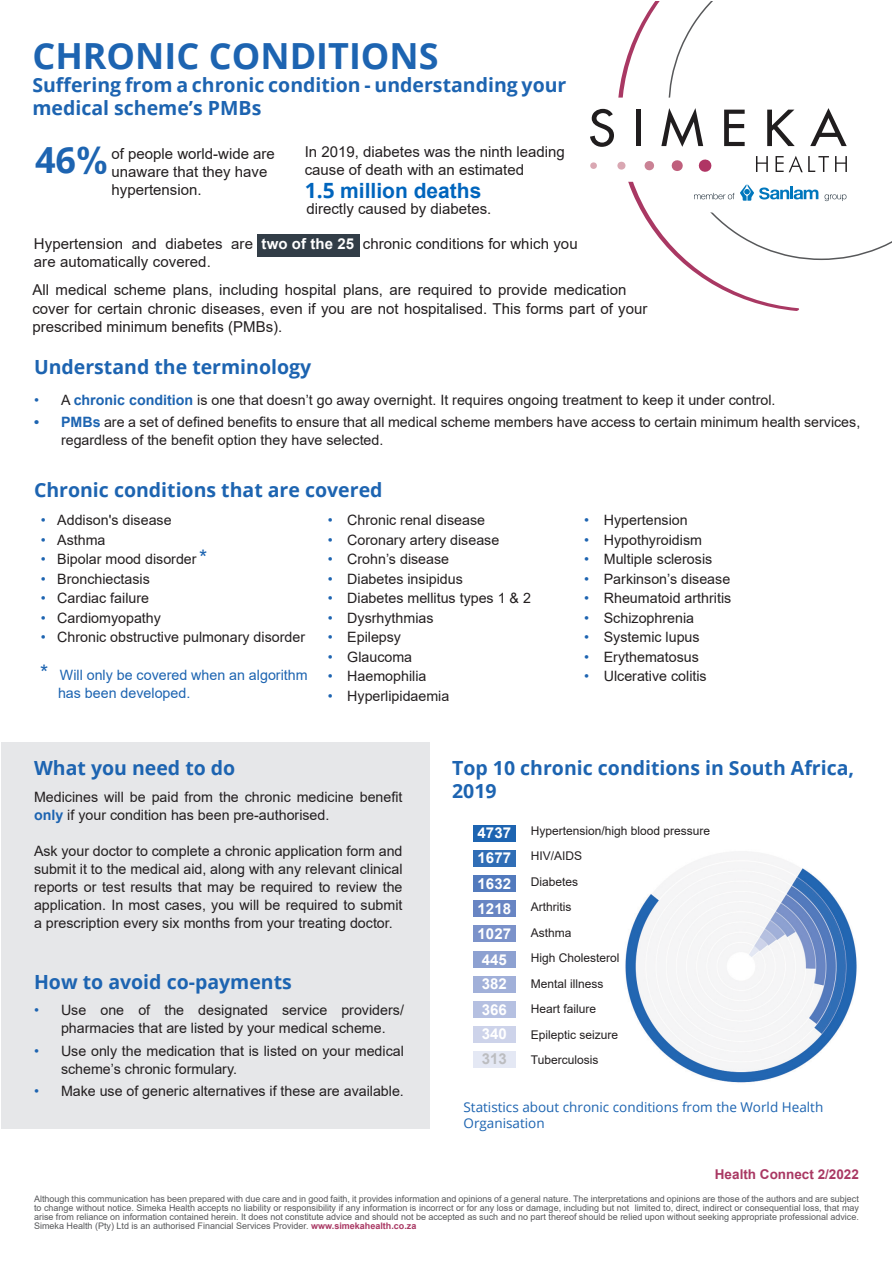
<style>
.page{position:relative;width:893px;height:1263px;background:#fff}
.page>*{position:absolute;margin:0;border:0;box-sizing:border-box;transform-origin:0 0}
.Heading_1{font:700 36px "Open Sans";color:#1d64b1}
.t1{font:700 21px "Arial";color:#0065bd}
.t2{font:21px "Arial";color:#1d64b1}
.Heading_2{font:700 19.5px/23.4px "Open Sans";color:#1d64b1}
.t3{font:15px/18px "Arial";color:#231f20}
.t4{font:700 15px "Arial";color:#fff}
.t5{font:700 15px "Arial";color:#bcbdc0}
.t6{font:14.25px/18px "Arial";color:#231f20}
.t7{font:14.25px/17.1px "Arial";color:#1d64b1}
.t8{font:13.5px/16.2px "Open Sans";color:#1d64b1}
.t9{font:700 13.5px "Arial";color:#a93863}
.t10{font:12px "Arial";color:#231f20}
.t11{font:9px/9px "Arial";color:#57585a;text-align:justify}
.s1{font-family:"Arial"}
.s2{font-family:"Open Sans"}
.s3{font-weight:700;color:#fff}
.s4{color:#1d64b1}
.s5{font-weight:700;color:#1d64b1}
.s6{font-size:21px}
.s7{font-weight:700;color:#a93863}
</style>
<div class="page">
<div style="left:1px;top:742px;width:428px;height:387px;background:#e6e7e9"></div>
<div style="left:257px;top:234px;width:103px;height:22px;background:#323d47"></div>
<svg style="left:618px;top:1px;width:181px;height:310px"></svg>
<svg style="left:668px;top:1px;width:224px;height:260px"></svg>
<svg style="left:590px;top:98px;width:257px;height:115px"></svg>
<img style="left:625px;top:852px;width:232px;height:231px">
<div style="left:473px;top:825px;width:43px;height:16px;background:#1d64b1"></div>
<div style="left:473px;top:850px;width:43px;height:16px;background:#306eb6"></div>
<div style="left:473px;top:875px;width:43px;height:17px;background:#527abd"></div>
<div style="left:473px;top:900px;width:43px;height:17px;background:#6885c3"></div>
<div style="left:473px;top:926px;width:43px;height:16px;background:#7b92ca"></div>
<div style="left:473px;top:951px;width:43px;height:16px;background:#8da1d1"></div>
<div style="left:473px;top:976px;width:43px;height:16px;background:#a1b0d9"></div>
<div style="left:473px;top:1001px;width:43px;height:16px;background:#b5c0e1"></div>
<div style="left:473px;top:1026px;width:43px;height:17px;background:#cdd3ea"></div>
<div style="left:473px;top:1051px;width:43px;height:17px;background:#e4e8f4"></div>
<p class="Heading_1" style="left:32px;top:30px;width:408px">CHRONIC CONDITIONS</p>
<p class="Heading_2" style="left:32px;top:73px;width:535px">Suffering from a chronic condition - understanding your medical scheme’s PMBs</p>
<p class="Heading_1" style="left:35px;top:135px;width:75px">46<span class="s1">%</span></p>
<p class="t3" style="left:112px;top:144px;width:165px">of people world-wide are unaware that they have hypertension.</p>
<p class="t3" style="left:305px;top:143px;width:262px">In 2019, diabetes was the ninth leading cause of death with an estimated</p>
<p class="t1" style="left:305px;top:176px;width:178px"><span class="s2">1.5</span> million deaths</p>
<p class="t3" style="left:306px;top:200px;width:187px">directly caused by diabetes.</p>
<p class="t3" style="left:34px;top:235px;width:545px">Hypertension and diabetes are <span class="s3">two of the 25</span> chronic conditions for which you are automatically covered.</p>
<p class="t3" style="left:32px;top:281px;width:616px">All medical scheme plans, including hospital plans, are required to provide medication cover for certain chronic diseases, even if you are not hospitalised. This forms part of your prescribed minimum benefits (PMBs).</p>
<p class="Heading_2" style="left:34px;top:355px;width:279px">Understand the terminology</p>
<p class="t6" style="left:34px;top:391px;width:743px"><span class="s4">•</span> A <span class="s5">chronic condition</span> is one that doesn’t go away overnight. It requires ongoing treatment to keep it under control.</p>
<p class="t6" style="left:61px;top:413px;width:801px;text-indent:-27px"><span class="s5">• PMBs</span> are a set of defined benefits to ensure that all medical scheme members have access to certain minimum health services, regardless of the benefit option they have selected.</p>
<p class="Heading_2" style="left:34px;top:477px;width:350px">Chronic conditions that are covered</p>
<p class="t6" style="left:41px;top:511px;width:132px"><span class="s4">•</span> Addison's disease</p>
<p class="t6" style="left:41px;top:531px;width:66px"><span class="s4">•</span> Asthma</p>
<p class="t6" style="left:41px;top:550px;width:157px"><span class="s4">•</span> Bipolar mood disorder</p>
<p class="t6" style="left:41px;top:570px;width:111px"><span class="s4">•</span> Bronchiectasis</p>
<p class="t6" style="left:41px;top:589px;width:110px"><span class="s4">•</span> Cardiac failure</p>
<p class="t6" style="left:41px;top:609px;width:122px"><span class="s4">•</span> Cardiomyopathy</p>
<p class="t6" style="left:41px;top:628px;width:266px"><span class="s4">•</span> Chronic obstructive pulmonary disorder</p>
<p class="t2" style="left:199px;top:543px;width:10px">*</p>
<p class="t7" style="left:58px;top:667px;width:251px;text-indent:-18px"><span class="s6">*</span> Will only be covered when an algorithm has been developed.</p>
<p class="t6" style="left:328px;top:511px;width:159px"><span class="s4">•</span> Chronic renal disease</p>
<p class="t6" style="left:328px;top:531px;width:173px"><span class="s4">•</span> Coronary artery disease</p>
<p class="t6" style="left:328px;top:550px;width:123px"><span class="s4">•</span> Crohn’s disease</p>
<p class="t6" style="left:328px;top:570px;width:137px"><span class="s4">•</span> Diabetes insipidus</p>
<p class="t6" style="left:328px;top:589px;width:205px"><span class="s4">•</span> Diabetes mellitus types 1 &amp; 2</p>
<p class="t6" style="left:328px;top:609px;width:107px"><span class="s4">•</span> Dysrhythmias</p>
<p class="t6" style="left:328px;top:628px;width:75px"><span class="s4">•</span> Epilepsy</p>
<p class="t6" style="left:328px;top:648px;width:86px"><span class="s4">•</span> Glaucoma</p>
<p class="t6" style="left:328px;top:667px;width:100px"><span class="s4">•</span> Haemophilia</p>
<p class="t6" style="left:328px;top:687px;width:123px"><span class="s4">•</span> Hyperlipidaemia</p>
<p class="t6" style="left:584px;top:511px;width:105px"><span class="s4">•</span> Hypertension</p>
<p class="t6" style="left:584px;top:531px;width:119px"><span class="s4">•</span> Hypothyroidism</p>
<p class="t6" style="left:584px;top:550px;width:129px"><span class="s4">•</span> Multiple sclerosis</p>
<p class="t6" style="left:584px;top:570px;width:147px"><span class="s4">•</span> Parkinson’s disease</p>
<p class="t6" style="left:584px;top:589px;width:148px"><span class="s4">•</span> Rheumatoid arthritis</p>
<p class="t6" style="left:584px;top:609px;width:111px"><span class="s4">•</span> Schizophrenia</p>
<p class="t6" style="left:584px;top:628px;width:117px"><span class="s4">•</span> Systemic lupus</p>
<p class="t6" style="left:584px;top:648px;width:116px"><span class="s4">•</span> Erythematosus</p>
<p class="t6" style="left:584px;top:667px;width:124px"><span class="s4">•</span> Ulcerative colitis</p>
<p class="Heading_2" style="left:34px;top:756px;width:203px">What you need to do</p>
<p class="t6" style="left:34px;top:787px;width:370px">Medicines will be paid from the chronic medicine benefit <span class="s5">only</span> if your condition has been pre-authorised.</p>
<p class="t6" style="left:34px;top:841px;width:370px;text-align:justify">Ask your doctor to complete a chronic application form and submit it to the medical aid, along with any relevant clinical reports or test results that may be required to review the application. In most cases, you will be required to submit a prescription every six months from your treating doctor.</p>
<p class="Heading_2" style="left:34px;top:969px;width:259px">How to avoid co-payments</p>
<p class="t6" style="left:61px;top:1001px;width:344px;text-indent:-27px"><span class="s4">•</span> Use one of the designated service providers/ pharmacies that are listed by your medical scheme.</p>
<p class="t6" style="left:61px;top:1041px;width:344px;text-indent:-27px"><span class="s4">•</span> Use only the medication that is listed on your medical scheme’s chronic formulary.</p>
<p class="t6" style="left:34px;top:1082px;width:371px"><span class="s4">•</span> Make use of generic alternatives if these are available.</p>
<p class="Heading_2" style="left:452px;top:756px;width:404px">Top 10 chronic conditions in South Africa,<br>2019</p>
<p class="t4" style="left:478px;top:822px;width:35px">4737</p>
<p class="t4" style="left:478px;top:847px;width:35px">1677</p>
<p class="t4" style="left:478px;top:873px;width:35px">1632</p>
<p class="t4" style="left:478px;top:898px;width:35px">1218</p>
<p class="t4" style="left:478px;top:923px;width:35px">1027</p>
<p class="t4" style="left:482px;top:949px;width:27px">445</p>
<p class="t4" style="left:482px;top:973px;width:27px">382</p>
<p class="t4" style="left:482px;top:999px;width:27px">366</p>
<p class="t4" style="left:482px;top:1023px;width:27px">340</p>
<p class="t5" style="left:482px;top:1048px;width:27px">313</p>
<p class="t10" style="left:531px;top:822px;width:181px">Hypertension/high blood pressure</p>
<p class="t10" style="left:531px;top:848px;width:53px">HIV/AIDS</p>
<p class="t10" style="left:531px;top:873px;width:49px">Diabetes</p>
<p class="t10" style="left:531px;top:899px;width:42px">Arthritis</p>
<p class="t10" style="left:531px;top:924px;width:42px">Asthma</p>
<p class="t10" style="left:531px;top:950px;width:90px">High Cholesterol</p>
<p class="t10" style="left:531px;top:975px;width:74px">Mental illness</p>
<p class="t10" style="left:531px;top:1001px;width:67px">Heart failure</p>
<p class="t10" style="left:531px;top:1026px;width:89px">Epileptic seizure</p>
<p class="t10" style="left:531px;top:1052px;width:69px">Tuberculosis</p>
<p class="t8" style="left:463px;top:1098px;width:361px">Statistics about chronic conditions from the World Health<br>Organisation</p>
<p class="t9" style="left:715px;top:1165px;width:146px">Health Connect 2/2022</p>
<p class="t11" style="left:34px;top:1194px;width:826px">Although this communication has been prepared with due care and in good faith, it provides information and opinions of a general nature. The interpretations and opinions are those of the authors and are subject to change without notice. Simeka Health accepts no liability or responsibility if any information is incorrect or for any loss or damage, including but not limited to, direct, indirect or consequential loss, that may arise from reliance on information contained herein. It does not constitute advice and should not be accepted as such and no part thereof should be relied upon without seeking appropriate professional advice.<br>Simeka Health (Pty) Ltd is an authorised Financial Services Provider. <span class="s7">www.simekahealth.co.za</span></p>
</div>
